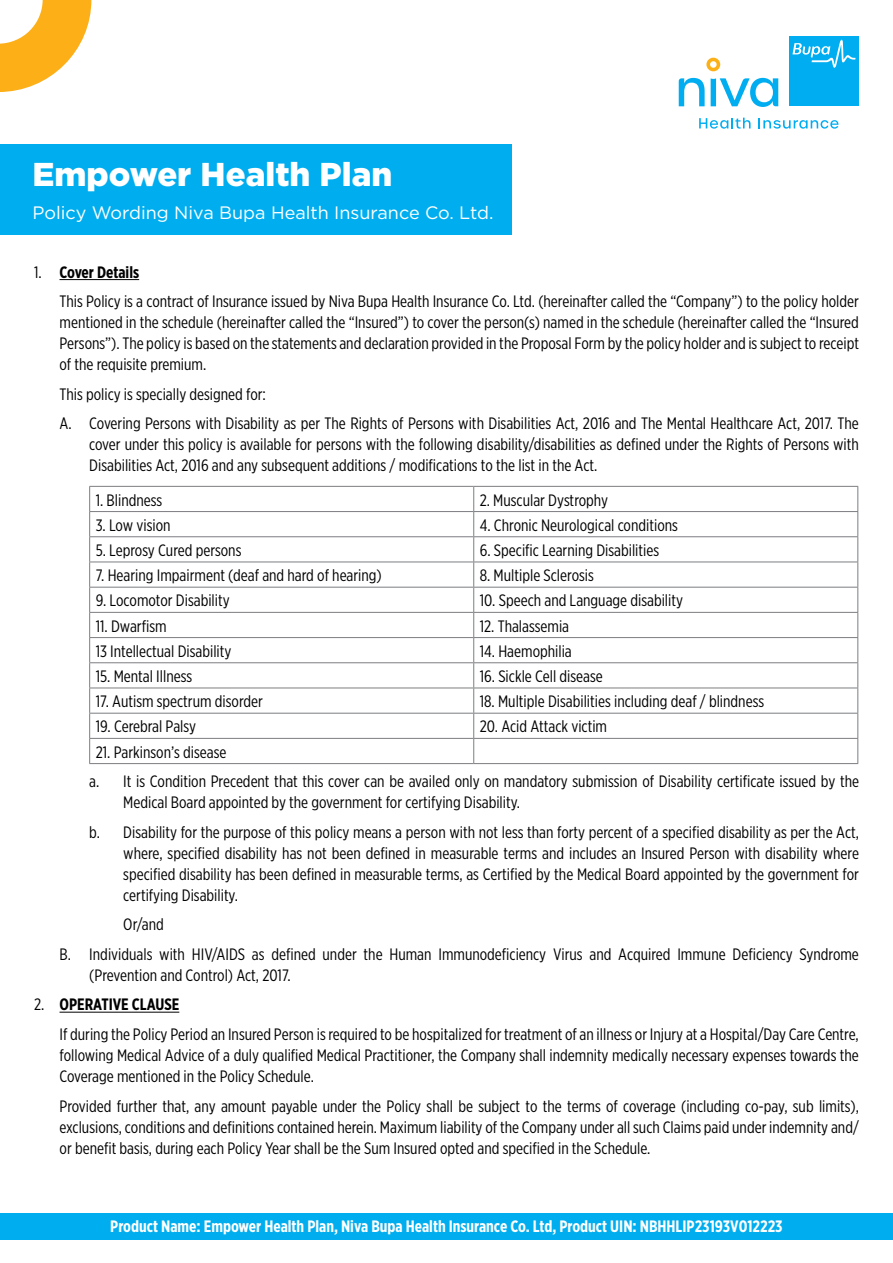
<style>
.page{position:relative;width:893px;height:1263px;background:#fff}
.page>*{position:absolute;margin:0;border:0;box-sizing:border-box;transform-origin:0 0}
.t1{font:900 33px "Gotham";color:#fff}
.t2{font:18px "Gotham";color:#fff}
.t3{font:16.5px/21px "Gotham X Narrow";color:#000}
.t4{font:700 16.5px "Gotham X Narrow";color:#fff}
.s1{font-weight:700}
</style>
<div class="page">
<svg style="left:0;top:0;width:91px;height:92px"></svg>
<div style="left:0;top:1213px;width:893px;height:26px;background:#00aeef"></div>
<svg style="left:699px;top:118px;width:51px;height:10px"></svg>
<svg style="left:759px;top:118px;width:80px;height:10px"></svg>
<div style="left:789px;top:36px;width:70px;height:70px;background:#00adf0"></div>
<svg style="left:792px;top:40px;width:64px;height:28px"></svg>
<svg style="left:679px;top:78px;width:99px;height:29px"></svg>
<svg style="left:706px;top:58px;width:14px;height:13px"></svg>
<div style="left:0;top:145px;width:511px;height:90px;background:#00aeef"></div>
<hr style="left:60px;top:279px;width:79px;height:1px;background:#000">
<hr style="left:60px;top:1012px;width:119px;height:1px;background:#000">
<hr style="left:89px;top:486px;width:385px;height:1px;background:#7c7e81">
<hr style="left:474px;top:486px;width:384px;height:1px;background:#7c7e81">
<hr style="left:89px;top:511px;width:385px;height:1px;background:#7c7e81">
<hr style="left:474px;top:511px;width:384px;height:1px;background:#7c7e81">
<hr style="left:89px;top:536px;width:385px;height:1px;background:#7c7e81">
<hr style="left:474px;top:536px;width:384px;height:1px;background:#7c7e81">
<hr style="left:89px;top:562px;width:385px;height:1px;background:#7c7e81">
<hr style="left:474px;top:562px;width:384px;height:1px;background:#7c7e81">
<hr style="left:89px;top:587px;width:385px;height:1px;background:#7c7e81">
<hr style="left:474px;top:587px;width:384px;height:1px;background:#7c7e81">
<hr style="left:89px;top:612px;width:385px;height:1px;background:#7c7e81">
<hr style="left:474px;top:612px;width:384px;height:1px;background:#7c7e81">
<hr style="left:89px;top:637px;width:385px;height:1px;background:#7c7e81">
<hr style="left:474px;top:637px;width:384px;height:1px;background:#7c7e81">
<hr style="left:89px;top:662px;width:385px;height:1px;background:#7c7e81">
<hr style="left:474px;top:662px;width:384px;height:1px;background:#7c7e81">
<hr style="left:89px;top:688px;width:385px;height:1px;background:#7c7e81">
<hr style="left:474px;top:688px;width:384px;height:1px;background:#7c7e81">
<hr style="left:89px;top:713px;width:385px;height:1px;background:#7c7e81">
<hr style="left:474px;top:713px;width:384px;height:1px;background:#7c7e81">
<hr style="left:89px;top:738px;width:385px;height:1px;background:#7c7e81">
<svg style="left:89px;top:487px;width:1px;height:276px"></svg>
<hr style="left:474px;top:738px;width:384px;height:1px;background:#7c7e81">
<svg style="left:473px;top:487px;width:1px;height:276px"></svg>
<svg style="left:857px;top:487px;width:1px;height:276px"></svg>
<hr style="left:89px;top:763px;width:385px;height:1px;background:#7c7e81">
<hr style="left:474px;top:763px;width:384px;height:1px;background:#7c7e81">
<h1 class="t1" style="left:33px;top:152px;width:361px">Empower Health Plan</h1>
<p class="t2" style="left:33px;top:201px;width:462px">Policy Wording Niva Bupa Health Insurance Co. Ltd.</p>
<p class="t3" style="left:60px;top:257px;width:801px;line-height:29.5px;text-indent:-26px">1. <span class="s1">Cover Details<br></span>This Policy is a contract of Insurance issued by Niva Bupa Health Insurance Co. Ltd. (hereinafter called the “Company”) to the policy holder</p>
<p class="t3" style="left:60px;top:312px;width:801px;text-align:justify">mentioned in the schedule (hereinafter called the “Insured”) to cover the person(s) named in the schedule (hereinafter called the “Insured Persons”). The policy is based on the statements and declaration provided in the Proposal Form by the policy holder and is subject to receipt of the requisite premium.</p>
<p class="t3" style="left:60px;top:379px;width:801px;line-height:29.5px">This policy is specially designed for:<br>A. Covering Persons with Disability as per The Rights of Persons with Disabilities Act, 2016 and The Mental Healthcare Act, 2017. The</p>
<p class="t3" style="left:89px;top:434px;width:771px">cover under this policy is available for persons with the following disability/disabilities as defined under the Rights of Persons with<br>Disabilities Act, 2016 and any subsequent additions / modifications to the list in the Act.</p>
<p class="t3" style="left:96px;top:489px;width:68px">1. Blindness</p>
<p class="t3" style="left:480px;top:489px;width:130px">2. Muscular Dystrophy</p>
<p class="t3" style="left:96px;top:514px;width:76px">3. Low vision</p>
<p class="t3" style="left:480px;top:514px;width:200px">4. Chronic Neurological conditions</p>
<p class="t3" style="left:96px;top:539px;width:147px">5. Leprosy Cured persons</p>
<p class="t3" style="left:480px;top:539px;width:181px">6. Specific Learning Disabilities</p>
<p class="t3" style="left:96px;top:565px;width:288px">7. Hearing Impairment (deaf and hard of hearing)</p>
<p class="t3" style="left:480px;top:565px;width:116px">8. Multiple Sclerosis</p>
<p class="t3" style="left:96px;top:590px;width:136px">9. Locomotor Disability</p>
<p class="t3" style="left:480px;top:590px;width:205px">10. Speech and Language disability</p>
<p class="t3" style="left:96px;top:615px;width:72px">11. Dwarfism</p>
<p class="t3" style="left:480px;top:615px;width:91px">12. Thalassemia</p>
<p class="t3" style="left:96px;top:640px;width:137px">13 Intellectual Disability</p>
<p class="t3" style="left:480px;top:640px;width:94px">14. Haemophilia</p>
<p class="t3" style="left:96px;top:665px;width:98px">15. Mental Illness</p>
<p class="t3" style="left:480px;top:665px;width:125px">16. Sickle Cell disease</p>
<p class="t3" style="left:96px;top:691px;width:169px">17. Autism spectrum disorder</p>
<p class="t3" style="left:480px;top:691px;width:286px">18. Multiple Disabilities including deaf / blindness</p>
<p class="t3" style="left:96px;top:716px;width:102px">19. Cerebral Palsy</p>
<p class="t3" style="left:480px;top:716px;width:129px">20. Acid Attack victim</p>
<p class="t3" style="left:89px;top:736px;width:771px;line-height:29.8px;text-indent:6px">21. Parkinson’s disease<br>a. It is Condition Precedent that this cover can be availed only on mandatory submission of Disability certificate issued by the</p>
<p class="t3" style="left:89px;top:788px;width:771px;line-height:29.5px;text-indent:34px">Medical Board appointed by the government for certifying Disability.<br>b. Disability for the purpose of this policy means a person with not less than forty percent of a specified disability as per the Act,</p>
<p class="t3" style="left:123px;top:842px;width:737px;text-align:justify">where, specified disability has not been defined in measurable terms and includes an Insured Person with disability where specified disability has been defined in measurable terms, as Certified by the Medical Board appointed by the government for certifying Disability.</p>
<p class="t3" style="left:60px;top:910px;width:801px;line-height:29.5px;text-indent:64px">Or/and<br>B. Individuals with HIV/AIDS as defined under the Human Immunodeficiency Virus and Acquired Immune Deficiency Syndrome</p>
<p class="t3" style="left:89px;top:964px;width:203px">(Prevention and Control) Act, 2017.</p>
<p class="t3" style="left:60px;top:990px;width:801px;line-height:29.5px;text-indent:-26px">2. <span class="s1">OPERATIVE CLAUSE<br></span>If during the Policy Period an Insured Person is required to be hospitalized for treatment of an illness or Injury at a Hospital/Day Care Centre,</p>
<p class="t3" style="left:60px;top:1044px;width:801px">following Medical Advice of a duly qualified Medical Practitioner, the Company shall indemnity medically necessary expenses towards the<br>Coverage mentioned in the Policy Schedule.</p>
<p class="t3" style="left:60px;top:1095px;width:801px;text-align:justify">Provided further that, any amount payable under the Policy shall be subject to the terms of coverage (including co-pay, sub limits), exclusions, conditions and definitions contained herein. Maximum liability of the Company under all such Claims paid under indemnity and/ or benefit basis, during each Policy Year shall be the Sum Insured opted and specified in the Schedule.</p>
<p class="t4" style="left:110px;top:1216px;width:674px">Product Name: Empower Health Plan, Niva Bupa Health Insurance Co. Ltd, Product UIN: NBHHLIP23193V012223</p>
</div>
